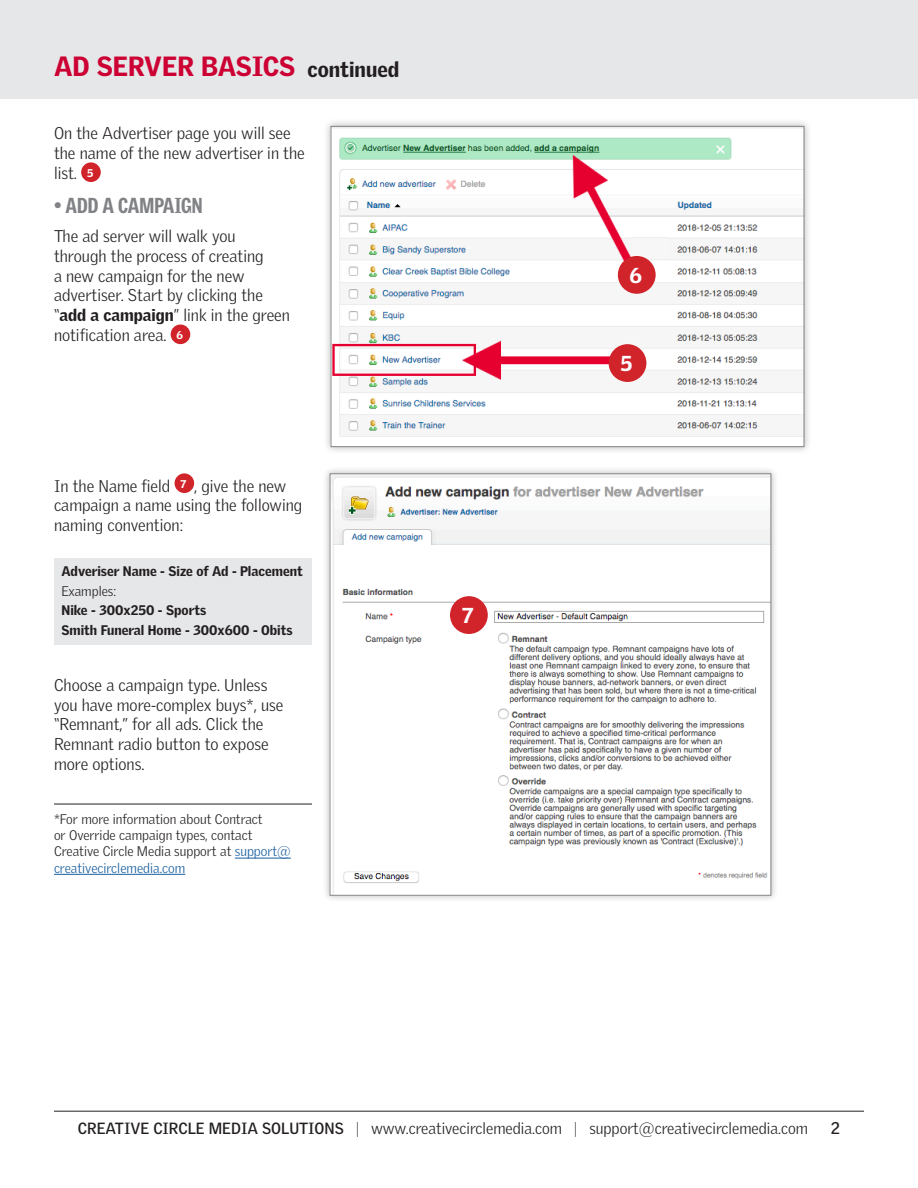
<style>
.page{position:relative;width:918px;height:1188px;background:#fff}
.page>*{position:absolute;margin:0;border:0;box-sizing:border-box;transform-origin:0 0}
.t1{font:900 27px "Griffith Gothic";color:#c03}
.Subhead{font:900 21px "Griffith Gothic Cond";color:#808285}
.t2{font:900 21px "Griffith Gothic";color:#fff}
.body{font:300 16.5px/19.8px "Griffith Gothic";color:#231f20}
.t3{font:700 16.5px "Griffith Gothic";color:#231f20}
.t4{font:300 15.75px "Griffith Gothic";color:#231f20}
.body-2{font:300 13.5px/16.2px "Griffith Gothic";color:#231f20}
.body-3{font:900 13.5px "Griffith Gothic";color:#231f20}
.t5{font:900 10.95px "Griffith Gothic";color:#fff}
.s1{font-size:21px;color:#231f20}
.s2{font-weight:900}
.s3{color:#175d9e}
.s4{font-weight:700}
.s5{font-weight:100}
</style>
<div class="page">
<div style="left:0;top:0;width:918px;height:98px;background:#e6e7e9"></div>
<hr style="left:54px;top:1111px;width:810px;height:1px;background:#231f20">
<div style="left:81px;top:162px;width:20px;height:20px;background:#d1232a;border-radius:50%"></div>
<div style="left:171px;top:325px;width:19px;height:19px;background:#d1232a;border-radius:50%"></div>
<div style="left:323px;top:118px;width:489px;height:337px;background:#231f20;opacity:.3"></div>
<img style="left:333px;top:128px;width:469px;height:317px">
<div style="left:331px;top:126px;width:473px;height:321px;border:1px solid #808285"></div>
<img style="left:634px;top:222px;width:35px;height:45px">
<div style="left:618px;top:256px;width:38px;height:38px;background:#d1232a;border-radius:50%"></div>
<img style="left:625px;top:338px;width:20px;height:42px">
<div style="left:609px;top:344px;width:37px;height:38px;background:#d1232a;border-radius:50%"></div>
<div style="left:323px;top:466px;width:455px;height:437px;background:#231f20;opacity:.3"></div>
<img style="left:332px;top:475px;width:437px;height:419px">
<div style="left:450px;top:596px;width:38px;height:38px;background:#d1232a;border-radius:50%"></div>
<div style="left:54px;top:558px;width:258px;height:28px;background:#e6e7e9"></div>
<div style="left:54px;top:577px;width:258px;height:29px;background:#e6e7e9"></div>
<div style="left:54px;top:597px;width:258px;height:28px;background:#e6e7e9"></div>
<div style="left:54px;top:616px;width:258px;height:29px;background:#e6e7e9"></div>
<hr style="left:54px;top:804px;width:258px;height:1px;background:#231f20">
<hr style="left:235px;top:858px;width:56px;height:1px;background:#175d9e">
<hr style="left:54px;top:874px;width:131px;height:1px;background:#175d9e">
<div style="left:175px;top:473px;width:19px;height:20px;background:#d1232a;border-radius:50%"></div>
<h1 class="t1" style="left:54px;top:51px;width:347px">AD SERVER BASICS <span class="s1">continued</span></h1>
<p class="body" style="left:54px;top:123px;width:252px">On the Advertiser page you will see the name of the new advertiser in the list.</p>
<p class="t5" style="left:87px;top:166px;width:8px">5</p>
<p class="Subhead" style="left:54px;top:193px;width:150px">• ADD A CAMPAIGN</p>
<p class="body" style="left:54px;top:226px;width:238px">The ad server will walk you through the process of creating<br>a new campaign for the new advertiser. Start by clicking the “<span class="s2">add a campaign</span>” link in the green notification area.</p>
<p class="t5" style="left:176px;top:328px;width:8px">6</p>
<p class="body" style="left:54px;top:475px;width:250px;text-indent:140px">, give the new campaign a name using the following naming convention:</p>
<p class="body-3" style="left:62px;top:563px;width:243px">Adveriser Name - Size of Ad - Placement</p>
<p class="body-2" style="left:62px;top:582px;width:56px">Examples:</p>
<p class="body-3" style="left:62px;top:602px;width:146px">Nike - 300x250 - Sports</p>
<p class="body-3" style="left:62px;top:622px;width:233px">Smith Funeral Home - 300x600 - Obits</p>
<p class="body" style="left:54px;top:475px;width:118px">In the Name field</p>
<p class="t5" style="left:181px;top:477px;width:7px">7</p>
<p class="body" style="left:54px;top:675px;width:231px">Choose a campaign type. Unless you have more-complex buys*, use “Remnant,” for all ads. Click the<br>Remnant radio button to expose more options.</p>
<p class="body-2" style="left:54px;top:811px;width:238px">*For more information about Contract<br>or Override campaign types, contact Creative Circle Media support at <span class="s3">support@ creativecirclemedia.com</span></p>
<p class="t2" style="left:462px;top:603px;width:13px">7</p>
<p class="t2" style="left:630px;top:263px;width:14px">6</p>
<p class="t2" style="left:621px;top:351px;width:13px">5</p>
<p class="t4" style="left:78px;top:1119px;width:732px"><span class="s4">CREATIVE CIRCLE MEDIA SOLUTIONS</span> <span class="s5">|</span> www.creativecirclemedia.com <span class="s5">|</span> support@creativecirclemedia.com</p>
<p class="t3" style="left:831px;top:1118px;width:11px">2</p>
</div>
